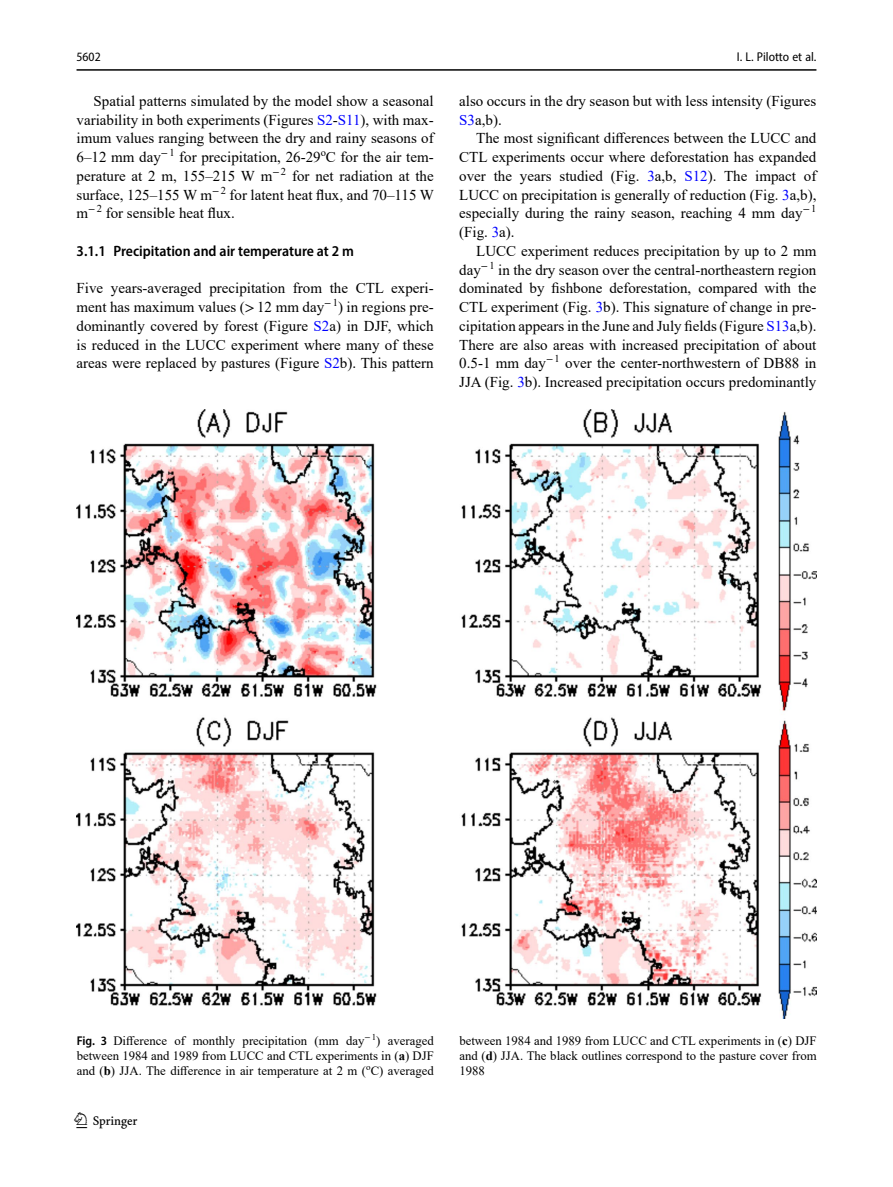
<style>
.page{position:relative;width:893px;height:1187px;background:#fff}
.page>*{position:absolute;margin:0;border:0;box-sizing:border-box;transform-origin:0 0}
.t1{font:22.5px "Springnew";color:#000}
.Body_Text_Indent{font:15px/18.8px "Times New Roman";color:#000;text-align:justify}
.Body_Text{font:15px/18.8px "Times New Roman";color:#000}
.Head_3{font:600 semi-condensed 15px "Myriad Pro";color:#000}
.Figure_Caption{font:12.75px/15px "Times New Roman";color:#000;text-align:justify}
.t2{font:semi-condensed 12.75px "Myriad Pro";color:#000}
.s1{color:#00f}
.s2{font-family:"STIX"}
.s3{font-family:"Myriad Pro";font-weight:600;font-stretch:semi-condensed}
.s4{font-weight:700}
</style>
<div class="page">
<hr style="left:77px;top:69px;width:739px;height:2px;background:#000">
<img style="left:77px;top:409px;width:740px;height:609px">
<p class="t2" style="left:77px;top:49px;width:26px">5602</p>
<p class="Body_Text_Indent" style="left:77px;top:91px;width:359px;text-indent:17px">Spatial patterns simulated by the model show a seasonal variability in both experiments (Figures <span class="s1">S2</span>-<span class="s1">S11</span>), with max&shy;imum values ranging between the dry and rainy seasons of 6–12 mm day<sup>−</sup><sup>1</sup> for precipitation, 26-29<sup>o</sup>C for the air tem&shy;perature at 2 m, 155–215 W m<sup>−</sup><sup>2</sup> for net radiation at the surface, 125–155 W m<sup>−</sup><sup>2</sup> for latent heat flux, and 70–115 W m<sup>−</sup><sup>2</sup> for sensible heat flux.</p>
<p class="Head_3" style="left:77px;top:241px;width:279px">3.1.1 Precipitation and air temperature at 2 m</p>
<p class="Body_Text" style="left:77px;top:278px;width:359px;text-align:justify">Five years-averaged precipitation from the CTL experi&shy;ment has maximum values (<span class="s2">&gt;</span>12 mm day<sup>−</sup><sup>1</sup>) in regions pre&shy;dominantly covered by forest (Figure <span class="s1">S2</span>a) in DJF, which is reduced in the LUCC experiment where many of these areas were replaced by pastures (Figure <span class="s1">S2</span>b). This pattern</p>
<p class="t2" style="left:737px;top:49px;width:81px">I. L. Pilotto et al.</p>
<p class="Body_Text" style="left:459px;top:91px;width:359px">also occurs in the dry season but with less intensity (Figures<br><span class="s1">S3</span>a,b).</p>
<p class="Body_Text_Indent" style="left:459px;top:128px;width:359px;text-indent:17px">The most significant differences between the LUCC and CTL experiments occur where deforestation has expanded over the years studied (Fig. <span class="s1">3</span>a,b, <span class="s1">S12</span>). The impact of LUCC on precipitation is generally of reduction (Fig. <span class="s1">3</span>a,b), especially during the rainy season, reaching 4 mm day<sup>−</sup><sup>1 </sup>(Fig. <span class="s1">3</span>a).</p>
<p class="Body_Text_Indent" style="left:459px;top:241px;width:359px;text-indent:17px">LUCC experiment reduces precipitation by up to 2 mm day<sup>−</sup><sup>1</sup> in the dry season over the central-northeastern region dominated by fishbone deforestation, compared with the CTL experiment (Fig. <span class="s1">3</span>b). This signature of change in pre&shy;cipitation appears in the June and July fields (Figure <span class="s1">S13</span>a,b).<br>There are also areas with increased precipitation of about 0.5-1 mm day<sup>−</sup><sup>1</sup> over the center-northwestern of DB88 in JJA (Fig. <span class="s1">3</span>b). Increased precipitation occurs predominantly</p>
<p class="Figure_Caption" style="left:77px;top:1032px;width:359px"><span class="s3">Fig. 3</span> Difference of monthly precipitation (mm day<sup>−</sup><sup>1</sup>) averaged between 1984 and 1989 from LUCC and CTL experiments in (<span class="s4">a</span>) DJF and (<span class="s4">b</span>) JJA. The difference in air temperature at 2 m (<sup>o</sup>C) averaged</p>
<p class="Figure_Caption" style="left:459px;top:1032px;width:359px">between 1984 and 1989 from LUCC and CTL experiments in (<span class="s4">c</span>) DJF and (<span class="s4">d</span>) JJA. The black outlines correspond to the pasture cover from 1988</p>
<h1 class="t1" style="left:77px;top:1107px;width:63px">1 3</h1>
</div>
